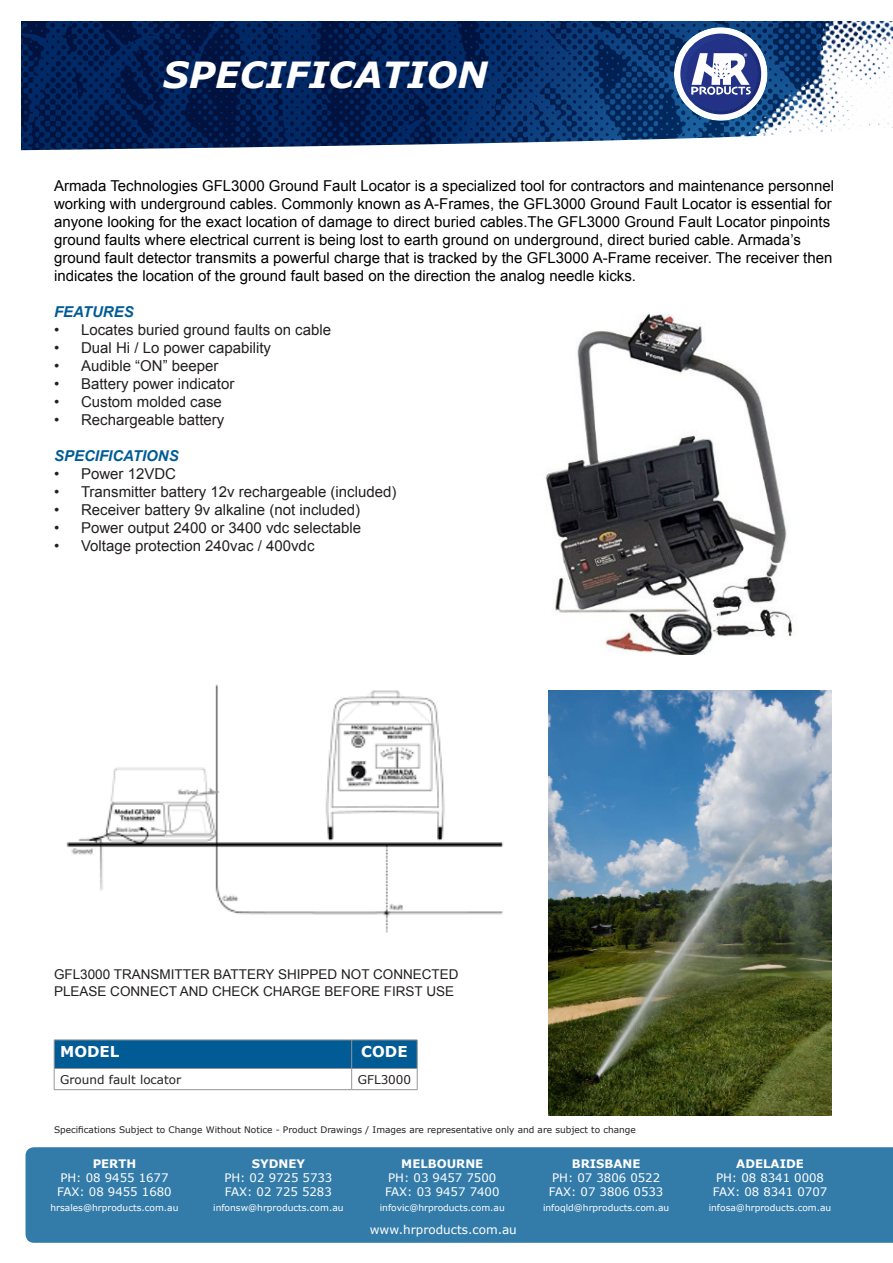
<style>
.page{position:relative;width:893px;height:1263px;background:#fff}
.page>*{position:absolute;margin:0;border:0;box-sizing:border-box;transform-origin:0 0}
.BLUE_TITLES{font:italic 700 36px "Verdana";color:#fff}
.t1{font:15px/18px "Arial";color:#000}
.t2{font:15px "Arial";color:#231f20}
.t3{font:italic 700 15px "Arial";color:#015c95}
.t4{font:700 15px "Verdana";color:#fff}
.t5{font:13.5px "Arial";color:#231f20}
.t6{font:12px "Verdana";color:#231f20}
.t7{font:12px "Verdana";color:#fff}
.t8{font:11.7px/14.2px "Verdana";color:#fff}
.t9{font:700 11.7px "Verdana";color:#fff}
.t10{font:9.15px "Verdana";color:#fff}
.t11{font:9px "Verdana";color:#231f20}
</style>
<div class="page">
<div style="left:26px;top:1147px;width:867px;height:96px;background:#337caa"></div>
<svg style="left:21px;top:21px;width:709px;height:94px;background:#012358"></svg>
<img style="left:578px;top:74px;width:96px;height:41px">
<img style="left:730px;top:21px;width:44px;height:94px">
<img style="left:774px;top:21px;width:119px;height:94px">
<svg style="left:21px;top:115px;width:872px;height:36px"></svg>
<svg style="left:674px;top:27px;width:93px;height:94px"></svg>
<svg style="left:54px;top:1040px;width:364px;height:49px"></svg>
<hr style="left:54px;top:1089px;width:298px;height:1px;background:#939598">
<hr style="left:352px;top:1089px;width:65px;height:1px;background:#939598">
<img style="left:548px;top:690px;width:283px;height:425px">
<img style="left:545px;top:315px;width:248px;height:340px">
<img style="left:66px;top:684px;width:438px;height:249px">
<div style="left:65px;top:680px;width:55px;height:64px;background:#fff"></div>
<p class="BLUE_TITLES" style="left:163px;top:51px;width:326px">SPECIFICATION</p>
<p class="t1" style="left:54px;top:177px;width:782px">Armada Technologies GFL3000 Ground Fault Locator is a specialized tool for contractors and maintenance personnel working with underground cables. Commonly known as A-Frames, the GFL3000 Ground Fault Locator is essential for anyone looking for the exact location of damage to direct buried cables.The GFL3000 Ground Fault Locator pinpoints ground faults where electrical current is being lost to earth ground on underground, direct buried cable. Armada’s ground fault detector transmits a powerful charge that is tracked by the GFL3000 A-Frame receiver. The receiver then indicates the location of the ground fault based on the direction the analog needle kicks.</p>
<p class="t3" style="left:54px;top:302px;width:81px">FEATURES</p>
<p class="t2" style="left:54px;top:320px;width:279px">• Locates buried ground faults on cable</p>
<p class="t2" style="left:54px;top:338px;width:219px">• Dual Hi / Lo power capability</p>
<p class="t2" style="left:54px;top:356px;width:166px">• Audible “ON” beeper</p>
<p class="t2" style="left:54px;top:374px;width:182px">• Battery power indicator</p>
<p class="t2" style="left:54px;top:392px;width:169px">• Custom molded case</p>
<p class="t2" style="left:54px;top:410px;width:172px">• Rechargeable battery</p>
<p class="t3" style="left:54px;top:446px;width:126px">SPECIFICATIONS</p>
<p class="t2" style="left:54px;top:464px;width:124px">• Power 12VDC</p>
<p class="t2" style="left:54px;top:482px;width:344px">• Transmitter battery 12v rechargeable (included)</p>
<p class="t2" style="left:54px;top:500px;width:308px">• Receiver battery 9v alkaline (not included)</p>
<p class="t2" style="left:54px;top:518px;width:309px">• Power output 2400 or 3400 vdc selectable</p>
<p class="t2" style="left:54px;top:536px;width:262px">• Voltage protection 240vac / 400vdc</p>
<p class="t5" style="left:54px;top:966px;width:406px">GFL3000 TRANSMITTER BATTERY SHIPPED NOT CONNECTED</p>
<p class="t5" style="left:54px;top:982px;width:402px">PLEASE CONNECT AND CHECK CHARGE BEFORE FIRST USE</p>
<p class="t4" style="left:60px;top:1042px;width:61px">MODEL</p>
<p class="t4" style="left:361px;top:1042px;width:48px">CODE</p>
<p class="t6" style="left:60px;top:1072px;width:123px">Ground fault locator</p>
<p class="t6" style="left:358px;top:1072px;width:55px">GFL3000</p>
<p class="t11" style="left:54px;top:1124px;width:583px">Specifications Subject to Change Without Notice - Product Drawings / Images are representative only and are subject to change</p>
<p class="t9" style="left:93px;top:1156px;width:45px">PERTH</p>
<p class="t8" style="left:57px;top:1171px;width:116px">PH: 08 9455 1677<br>FAX: 08 9455 1680</p>
<p class="t10" style="left:50px;top:1202px;width:129px">hrsales@hrproducts.com.au</p>
<p class="t9" style="left:252px;top:1156px;width:55px">SYDNEY</p>
<p class="t8" style="left:224px;top:1171px;width:110px">PH: 02 9725 5733<br>FAX: 02 725 5283</p>
<p class="t10" style="left:213px;top:1202px;width:132px">infonsw@hrproducts.com.au</p>
<p class="t9" style="left:401px;top:1156px;width:84px">MELBOURNE</p>
<p class="t8" style="left:385px;top:1171px;width:116px">PH: 03 9457 7500<br>FAX: 03 9457 7400</p>
<p class="t10" style="left:380px;top:1202px;width:126px">infovic@hrproducts.com.au</p>
<p class="t7" style="left:370px;top:1222px;width:149px">www.hrproducts.com.au</p>
<p class="t9" style="left:572px;top:1156px;width:70px">BRISBANE</p>
<p class="t8" style="left:549px;top:1171px;width:116px">PH: 07 3806 0522<br>FAX: 07 3806 0533</p>
<p class="t10" style="left:543px;top:1202px;width:128px">infoqld@hrproducts.com.au</p>
<p class="t9" style="left:736px;top:1156px;width:69px">ADELAIDE</p>
<p class="t8" style="left:713px;top:1171px;width:116px">PH: 08 8341 0008<br>FAX: 08 8341 0707</p>
<p class="t10" style="left:709px;top:1202px;width:124px">infosa@hrproducts.com.au</p>
</div>
